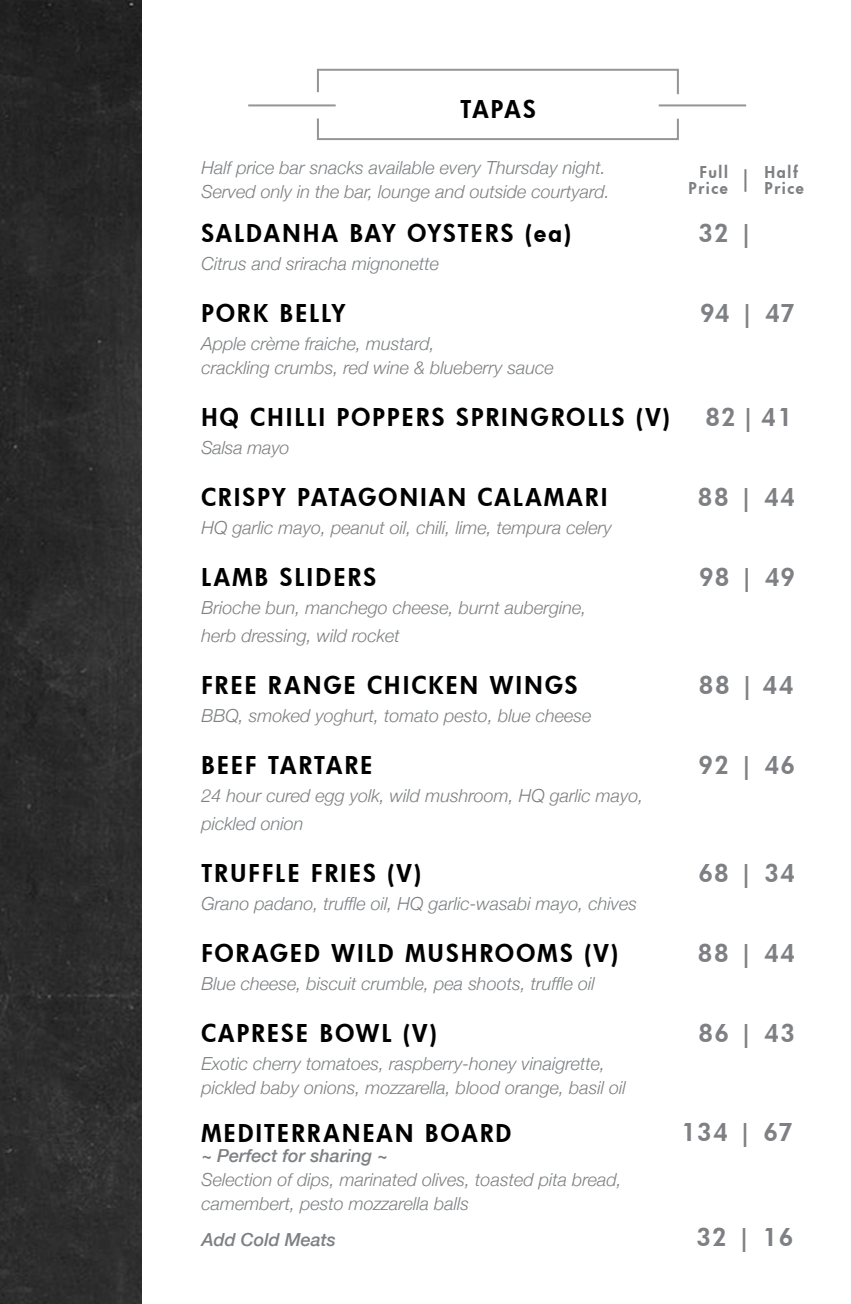
<style>
.page{position:relative;width:851px;height:1304px;background:#fff}
.page>*{position:absolute;margin:0;border:0;box-sizing:border-box;transform-origin:0 0}
.t1{font:800 24px "Futura";letter-spacing:.1em;color:#000}
.t2{font:800 24px "Futura";letter-spacing:.085em;color:#7e8083}
.t3{font:italic 300 18px/28px "Helvetica Neue";color:#7e8083}
.t4{font:italic 500 18px "Helvetica Neue";color:#7e8083}
.t5{font:800 16px "Futura";letter-spacing:.1em;color:#7e8083}
.s1{font-weight:500}
</style>
<div class="page">
<svg style="left:317px;top:68px;width:362px;height:27px"></svg>
<hr style="left:658px;top:104px;width:88px;height:2px;background:#939598">
<div style="left:317px;top:117px;width:361px;height:23px;border:2px solid #939598"></div>
<hr style="left:248px;top:104px;width:87px;height:2px;background:#939598">
<hr style="left:744px;top:169px;width:2px;height:23px;background:#7e8083">
<img style="left:0;top:0;width:142px;height:1304px">
<svg style="left:136px;top:0;width:2px;height:1304px;background:#2e2e2e"></svg>
<p class="t1" style="left:460px;top:93px;width:77px">TAPAS</p>
<p class="t3" style="left:201px;top:152px;width:406px">Half price bar snacks available every Thursday night.</p>
<p class="t3" style="left:201px;top:176px;width:410px">Served only in the bar, lounge and outside courtyard.</p>
<p class="t1" style="left:201px;top:217px;width:371px">SALDANHA BAY OYSTERS (ea)</p>
<p class="t2" style="left:698px;top:217px;width:56px">32 |</p>
<p class="t3" style="left:201px;top:248px;width:239px">Citrus and sriracha mignonette</p>
<p class="t1" style="left:201px;top:297px;width:146px">PORK BELLY</p>
<p class="t2" style="left:700px;top:297px;width:96px">94 | 47</p>
<p class="t3" style="left:201px;top:328px;width:235px">Apple crème fraiche, mustard,</p>
<p class="t3" style="left:201px;top:352px;width:354px">crackling crumbs, red wine &amp; blueberry sauce</p>
<p class="t1" style="left:201px;top:401px;width:470px">HQ CHILLI POPPERS SPRINGROLLS (V)</p>
<p class="t2" style="left:705px;top:401px;width:88px">82 | 41</p>
<p class="t3" style="left:201px;top:432px;width:90px">Salsa mayo</p>
<p class="t1" style="left:201px;top:481px;width:407px">CRISPY PATAGONIAN CALAMARI</p>
<p class="t2" style="left:698px;top:481px;width:98px">88 | 44</p>
<p class="t3" style="left:201px;top:512px;width:412px">HQ garlic mayo, peanut oil, chili, lime, tempura celery</p>
<p class="t1" style="left:201px;top:561px;width:176px">LAMB SLIDERS</p>
<p class="t2" style="left:699px;top:561px;width:97px">98 | 49</p>
<p class="t3" style="left:201px;top:592px;width:386px">Brioche bun, manchego cheese, burnt aubergine, herb dressing, wild rocket</p>
<p class="t1" style="left:201px;top:669px;width:377px">FREE RANGE CHICKEN WINGS</p>
<p class="t2" style="left:699px;top:669px;width:96px">88 | 44</p>
<p class="t3" style="left:201px;top:700px;width:391px">BBQ, smoked yoghurt, tomato pesto, blue cheese</p>
<p class="t1" style="left:201px;top:749px;width:172px">BEEF TARTARE</p>
<p class="t2" style="left:698px;top:749px;width:97px">92 | 46</p>
<p class="t3" style="left:201px;top:780px;width:443px">24 hour cured egg yolk, wild mushroom, HQ garlic mayo, pickled onion</p>
<p class="t1" style="left:201px;top:857px;width:221px">TRUFFLE FRIES (V)</p>
<p class="t2" style="left:698px;top:857px;width:98px">68 | 34</p>
<p class="t3" style="left:201px;top:888px;width:437px">Grano padano, truffle oil, HQ garlic-wasabi mayo, chives</p>
<p class="t1" style="left:201px;top:937px;width:418px">FORAGED WILD MUSHROOMS (V)</p>
<p class="t2" style="left:698px;top:937px;width:98px">88 | 44</p>
<p class="t3" style="left:201px;top:968px;width:395px">Blue cheese, biscuit crumble, pea shoots, truffle oil</p>
<p class="t1" style="left:201px;top:1017px;width:237px">CAPRESE BOWL (V)</p>
<p class="t2" style="left:698px;top:1017px;width:98px">86 | 43</p>
<p class="t3" style="left:201px;top:1048px;width:405px">Exotic cherry tomatoes, raspberry-honey vinaigrette,</p>
<p class="t3" style="left:201px;top:1072px;width:426px">pickled baby onions, mozzarella, blood orange, basil oil</p>
<p class="t1" style="left:201px;top:1117px;width:311px">MEDITERRANEAN BOARD</p>
<p class="t4" style="left:201px;top:1140px;width:188px">~ Perfect for sharing ~</p>
<p class="t3" style="left:201px;top:1164px;width:422px">Selection of dips, marinated olives, toasted pita bread,</p>
<p class="t3" style="left:201px;top:1184px;width:269px;line-height:36px">camembert, pesto mozzarella balls<br><span class="s1">Add Cold Meats</span></p>
<p class="t5" style="left:764px;top:161px;width:35px">Half</p>
<p class="t5" style="left:764px;top:177px;width:41px">Price</p>
<p class="t5" style="left:699px;top:161px;width:30px">Full</p>
<p class="t5" style="left:688px;top:177px;width:41px">Price</p>
<p class="t2" style="left:681px;top:1116px;width:113px">134 | 67</p>
<p class="t2" style="left:696px;top:1221px;width:97px">32 | 16</p>
</div>
